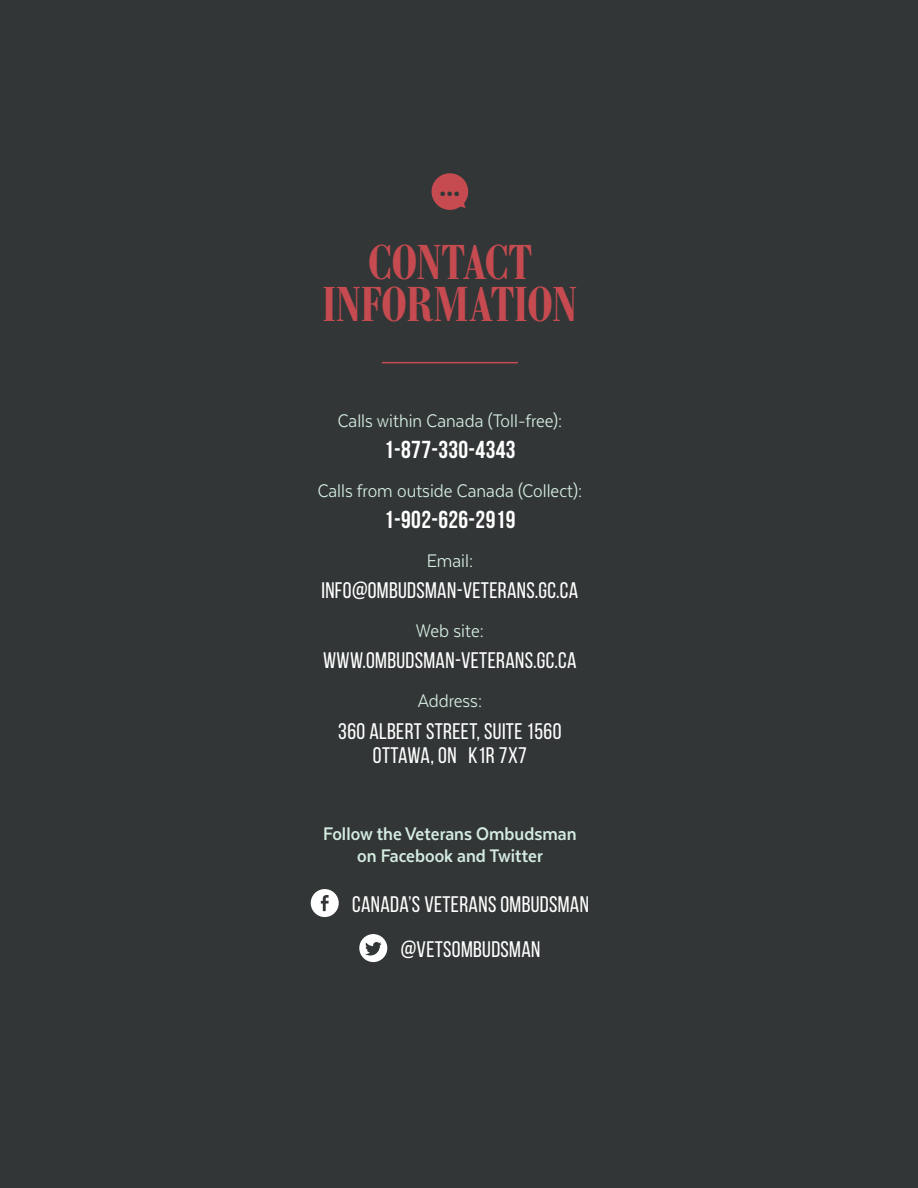
<style>
.page{position:relative;width:918px;height:1188px;background:#323636}
.page>*{position:absolute;margin:0;border:0;box-sizing:border-box;transform-origin:0 0}
.t1{font:500 condensed 48.15px "Bodoni BE";letter-spacing:-.015em;color:#c54b51}
.t2{font:500 condensed 32.1px "Bodoni BE";color:#323636}
.t3{font:700 24.45px "Bebas Neue";letter-spacing:.015em;color:#fff}
.t4{font:22.5px/24px "Bebas Neue";letter-spacing:.015em;color:#fff;text-align:center}
.t5{font:21px "Texta Narrow";color:#d4ece1}
.t6{font:700 21px/22.8px "Texta Narrow";color:#d4ece1;text-align:center}
</style>
<div class="page">
<svg style="left:311px;top:889px;width:28px;height:28px"></svg>
<svg style="left:359px;top:934px;width:28px;height:28px"></svg>
<div style="left:432px;top:173px;width:36px;height:37px;background:#c54b51;border-radius:50%"></div>
<svg style="left:458px;top:200px;width:8px;height:8px"></svg>
<hr style="left:382px;top:362px;width:136px;height:1px;background:#c54b51">
<h2 class="t2" style="left:440px;top:167px;width:21px">...</h2>
<h1 class="t1" style="left:368px;top:236px;width:25px">CONT</h1>
<h1 class="t1" style="left:463px;top:236px;width:46px">ACT</h1>
<h1 class="t1" style="left:323px;top:278px;width:22px">INFO</h1>
<h1 class="t1" style="left:407px;top:278px;width:107px">RMATION</h1>
<p class="t5" style="left:338px;top:410px;width:226px">Calls within Canada (Toll-free):</p>
<p class="t3" style="left:384px;top:437px;width:133px">1-877-330-4343</p>
<p class="t5" style="left:318px;top:480px;width:266px">Calls from outside Canada (Collect):</p>
<p class="t3" style="left:384px;top:507px;width:133px">1-902-626-2919</p>
<p class="t5" style="left:427px;top:550px;width:48px">Email:</p>
<p class="t4" style="left:321px;top:578px;width:258px">INFO@OMBUDSMAN-VETERANS.GC.CA</p>
<p class="t5" style="left:416px;top:620px;width:69px">Web site:</p>
<p class="t4" style="left:323px;top:649px;width:255px">WWW.OMBUDSMAN-VETERANS.GC.CA</p>
<p class="t5" style="left:418px;top:690px;width:66px">Address:</p>
<p class="t4" style="left:338px;top:719px;width:225px">360 ALBERT STREET, SUITE 1560<br>OTTAWA, ON K1R 7X7</p>
<p class="t6" style="left:323px;top:822px;width:255px">Follow the Veterans Ombudsman on Facebook and Twitter</p>
<p class="t4" style="left:352px;top:881px;width:238px;line-height:45px">CANADA’S VETERANS OMBUDSMAN @VETSOMBUDSMAN</p>
</div>
